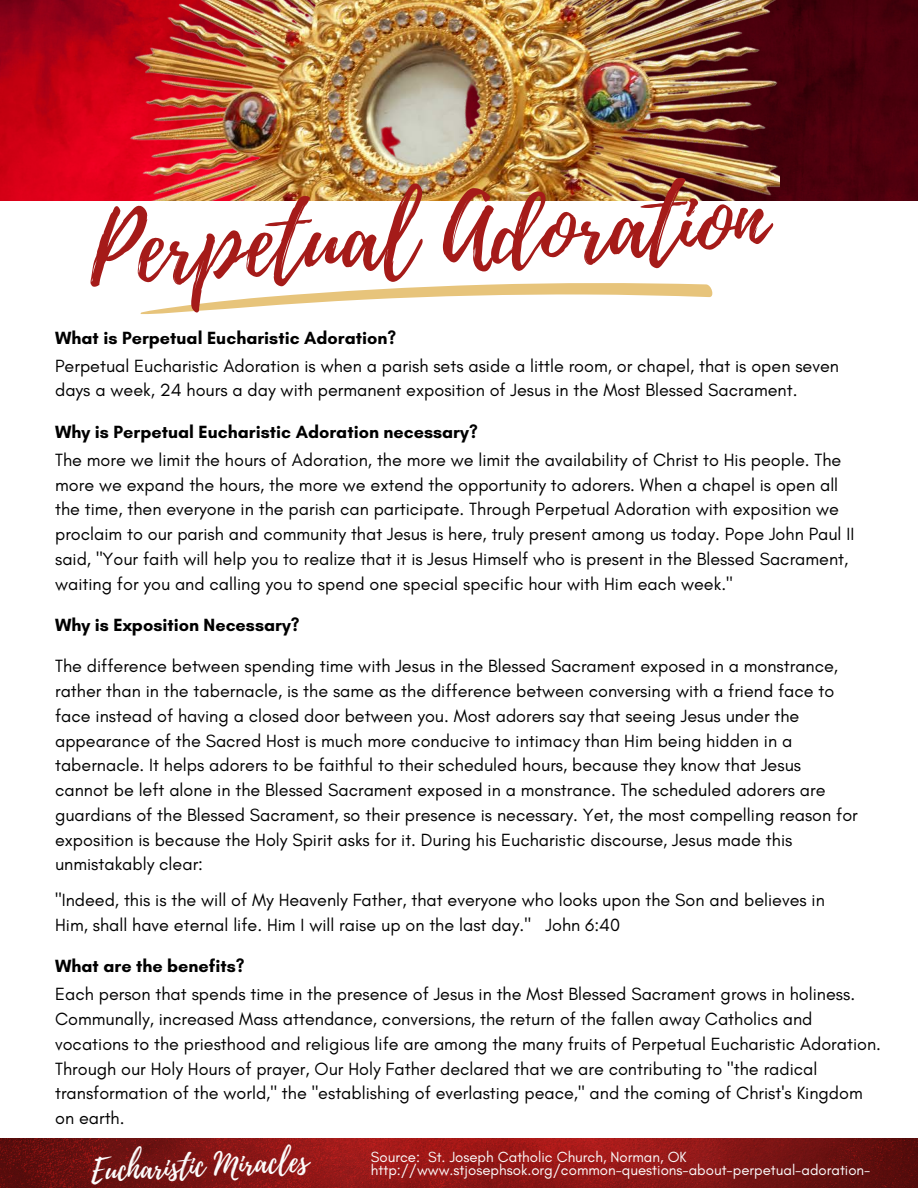
<style>
.page{position:relative;width:918px;height:1188px;background:#fff}
.page>*{position:absolute;margin:0;border:0;box-sizing:border-box;transform-origin:0 0}
.t1{font:94.5px "Playlist Script";color:#a51b19}
.t2{font:30.6px "Playlist Script";color:#fcfcfc}
.t3{font:18px/24.8px "Glacial Indifference";color:#000}
.t4{font:700 18px "Glacial Indifference";color:#000}
.t5{font:15px/13.5px "Glacial Indifference";color:#fcfcfc}
</style>
<div class="page">
<img style="left:0;top:1139px;width:918px;height:49px">
<img style="left:0;top:0;width:918px;height:200px">
<img style="left:92px;top:0;width:687px;height:200px">
<svg style="left:140px;top:283px;width:573px;height:31px"></svg>
<h1 class="t1" style="left:85px;top:185px;width:679px;rotate:-3deg">Perpetual Adoration</h1>
<p class="t4" style="left:55px;top:327px;width:343px">What is Perpetual Eucharistic Adoration?</p>
<p class="t3" style="left:55px;top:353px;width:785px">Perpetual Eucharistic Adoration is when a parish sets aside a little room, or chapel, that is open seven days a week, 24 hours a day with permanent exposition of Jesus in the Most Blessed Sacrament.</p>
<p class="t4" style="left:55px;top:421px;width:424px">Why is Perpetual Eucharistic Adoration necessary?</p>
<p class="t3" style="left:55px;top:447px;width:801px">The more we limit the hours of Adoration, the more we limit the availability of Christ to His people. The more we expand the hours, the more we extend the opportunity to adorers. When a chapel is open all the time, then everyone in the parish can participate. Through Perpetual Adoration with exposition we proclaim to our parish and community that Jesus is here, truly present among us today. Pope John Paul II said, "Your faith will help you to realize that it is Jesus Himself who is present in the Blessed Sacrament, waiting for you and calling you to spend one special specific hour with Him each week."</p>
<p class="t4" style="left:55px;top:614px;width:246px">Why is Exposition Necessary?</p>
<p class="t3" style="left:55px;top:654px;width:804px">The difference between spending time with Jesus in the Blessed Sacrament exposed in a monstrance, rather than in the tabernacle, is the same as the difference between conversing with a friend face to face instead of having a closed door between you. Most adorers say that seeing Jesus under the appearance of the Sacred Host is much more conducive to intimacy than Him being hidden in a tabernacle. It helps adorers to be faithful to their scheduled hours, because they know that Jesus cannot be left alone in the Blessed Sacrament exposed in a monstrance. The scheduled adorers are guardians of the Blessed Sacrament, so their presence is necessary. Yet, the most compelling reason for exposition is because the Holy Spirit asks for it. During his Eucharistic discourse, Jesus made this unmistakably clear:</p>
<p class="t3" style="left:55px;top:888px;width:771px">"Indeed, this is the will of My Heavenly Father, that everyone who looks upon the Son and believes in<br>Him, shall have eternal life. Him I will raise up on the last day." John 6:40</p>
<p class="t4" style="left:55px;top:955px;width:191px">What are the benefits?</p>
<p class="t3" style="left:55px;top:982px;width:827px">Each person that spends time in the presence of Jesus in the Most Blessed Sacrament grows in holiness.<br>Communally, increased Mass attendance, conversions, the return of the fallen away Catholics and vocations to the priesthood and religious life are among the many fruits of Perpetual Eucharistic Adoration.<br>Through our Holy Hours of prayer, Our Holy Father declared that we are contributing to "the radical transformation of the world," the "establishing of everlasting peace," and the coming of Christ's Kingdom on earth.</p>
<p class="t5" style="left:371px;top:1150px;width:501px">Source: St. Joseph Catholic Church, Norman, OK http://www.stjosephsok.org/common-questions-about-perpetual-adoration-</p>
<h2 class="t2" style="left:90px;top:1149px;width:219px;rotate:-3deg">Eucharistic Miracles</h2>
</div>
